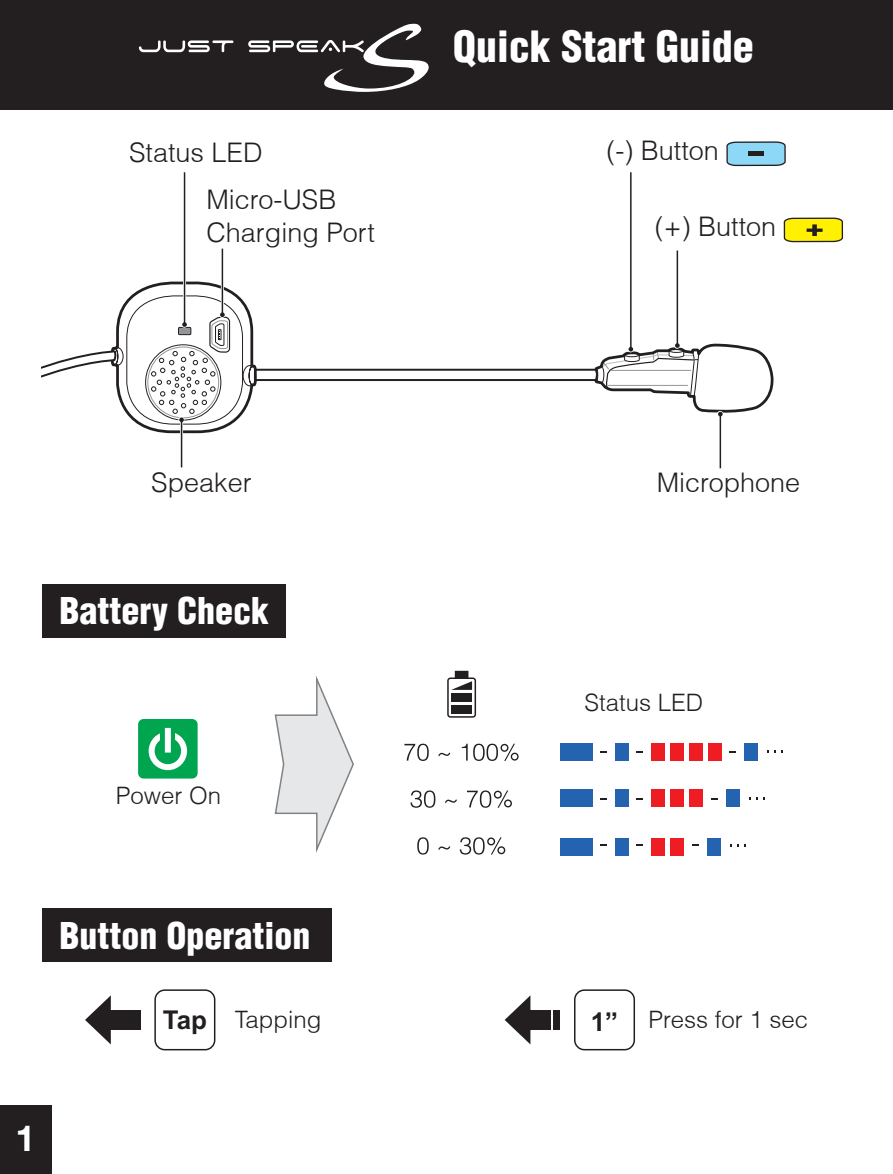
<style>
.page{position:relative;width:893px;height:1174px;background:#fff}
.page>*{position:absolute;margin:0;border:0;box-sizing:border-box;transform-origin:0 0}
.t1{font:900 condensed 42px "Helvetica";color:#fff}
.t2{font:900 condensed 36px "Helvetica";color:#fff}
.t3{font:700 36px "Helvetica Neue";color:#fff}
.t4{font:300 27px/32.4px "Helvetica";color:#231f20}
.t5{font:300 24px "Helvetica";color:#231f20}
.s1{font-family:"Arial";font-weight:700;font-size:25.8px}
</style>
<div class="page">
<div style="left:0;top:0;width:893px;height:109px;background:#231f20"></div>
<div style="left:43px;top:583px;width:243px;height:54px;background:#231f20"></div>
<svg style="left:404px;top:743px;width:25px;height:18px"></svg>
<svg style="left:438px;top:752px;width:12px;height:4px"></svg>
<svg style="left:462px;top:743px;width:57px;height:18px"></svg>
<svg style="left:410px;top:790px;width:25px;height:17px"></svg>
<svg style="left:445px;top:799px;width:12px;height:4px"></svg>
<svg style="left:467px;top:790px;width:45px;height:17px"></svg>
<svg style="left:417px;top:837px;width:12px;height:17px"></svg>
<svg style="left:438px;top:846px;width:12px;height:4px"></svg>
<svg style="left:460px;top:837px;width:45px;height:17px"></svg>
<svg style="left:274px;top:676px;width:80px;height:175px"></svg>
<div style="left:138px;top:719px;width:60px;height:59px;background:#00a54f;border-radius:6px"></div>
<div style="left:149px;top:731px;width:38px;height:39px;border:6px solid #fff;border-radius:50%"></div>
<div style="left:447px;top:677px;width:29px;height:40px;border:2px solid #231f20;border-radius:3px"></div>
<div style="left:455px;top:671px;width:13px;height:8px;background:#231f20"></div>
<div style="left:451px;top:705px;width:21px;height:8px;background:#231f20"></div>
<div style="left:451px;top:693px;width:21px;height:9px;background:#231f20"></div>
<svg style="left:451px;top:681px;width:21px;height:9px"></svg>
<div style="left:160px;top:723px;width:15px;height:28px;background:#00a54f"></div>
<div style="left:165px;top:728px;width:6px;height:24px;background:#fff"></div>
<svg style="left:601px;top:844px;width:6px;height:2px"></svg>
<svg style="left:637px;top:844px;width:6px;height:2px"></svg>
<svg style="left:693px;top:844px;width:6px;height:2px"></svg>
<svg style="left:730px;top:844px;width:16px;height:2px"></svg>
<div style="left:651px;top:838px;width:13px;height:17px;background:#ee1d23"></div>
<div style="left:615px;top:838px;width:13px;height:17px;background:#2363af"></div>
<div style="left:560px;top:838px;width:32px;height:17px;background:#2363af"></div>
<div style="left:670px;top:838px;width:13px;height:17px;background:#ee1d23"></div>
<div style="left:707px;top:838px;width:13px;height:17px;background:#2363af"></div>
<div style="left:651px;top:789px;width:13px;height:17px;background:#ee1d23"></div>
<div style="left:670px;top:789px;width:13px;height:17px;background:#ee1d23"></div>
<div style="left:689px;top:789px;width:13px;height:17px;background:#ee1d23"></div>
<div style="left:615px;top:789px;width:13px;height:17px;background:#2363af"></div>
<div style="left:560px;top:789px;width:32px;height:17px;background:#2363af"></div>
<div style="left:726px;top:789px;width:14px;height:17px;background:#2363af"></div>
<div style="left:651px;top:744px;width:13px;height:17px;background:#ee1d23"></div>
<div style="left:615px;top:744px;width:13px;height:17px;background:#2363af"></div>
<div style="left:560px;top:744px;width:32px;height:17px;background:#2363af"></div>
<div style="left:670px;top:744px;width:13px;height:17px;background:#ee1d23"></div>
<div style="left:689px;top:744px;width:13px;height:17px;background:#ee1d23"></div>
<div style="left:708px;top:744px;width:14px;height:17px;background:#ee1d23"></div>
<div style="left:744px;top:744px;width:13px;height:17px;background:#2363af"></div>
<div style="left:43px;top:908px;width:289px;height:54px;background:#231f20"></div>
<div style="left:154px;top:989px;width:61px;height:61px;border:2px solid #231f20;border-radius:10px"></div>
<div style="left:104px;top:1010px;width:36px;height:19px;background:#231f20"></div>
<svg style="left:85px;top:995px;width:26px;height:49px"></svg>
<div style="left:574px;top:989px;width:61px;height:61px;border:2px solid #231f20;border-radius:10px"></div>
<div style="left:523px;top:1010px;width:27px;height:19px;background:#231f20"></div>
<div style="left:553px;top:1010px;width:7px;height:19px;background:#231f20"></div>
<svg style="left:505px;top:996px;width:25px;height:48px"></svg>
<svg style="left:726px;top:141px;width:60px;height:25px"></svg>
<div style="left:749px;top:151px;width:15px;height:5px;background:#231f20"></div>
<svg style="left:784px;top:217px;width:59px;height:25px"></svg>
<hr style="left:181px;top:420px;width:1px;height:47px;background:#231f20">
<hr style="left:720px;top:414px;width:1px;height:54px;background:#231f20">
<hr style="left:184px;top:172px;width:1px;height:152px;background:#231f20">
<hr style="left:630px;top:172px;width:2px;height:177px;background:#231f20">
<hr style="left:222px;top:249px;width:1px;height:65px;background:#231f20">
<hr style="left:677px;top:250px;width:1px;height:95px;background:#231f20">
<svg style="left:42px;top:281px;width:731px;height:152px"></svg>
<div style="left:0;top:1106px;width:51px;height:68px;background:#231f20"></div>
<svg style="left:139px;top:40px;width:94px;height:12px"></svg>
<svg style="left:248px;top:24px;width:181px;height:68px"></svg>
<p class="t4" style="left:129px;top:136px;width:135px">Status LED</p>
<p class="t4" style="left:206px;top:183px;width:170px">Micro-USB<br>Charging Port</p>
<h1 class="t1" style="left:453px;top:20px;width:303px">Quick Start Guide</h1>
<p class="t4" style="left:606px;top:134px;width:114px">(-) Button</p>
<p class="t4" style="left:655px;top:210px;width:123px">(+) Button</p>
<p class="t4" style="left:151px;top:465px;width:102px">Speaker</p>
<p class="t4" style="left:657px;top:465px;width:145px">Microphone</p>
<h2 class="t2" style="left:60px;top:588px;width:211px">Battery Check</h2>
<p class="t5" style="left:116px;top:780px;width:107px">Power On</p>
<p class="t5" style="left:584px;top:687px;width:120px">Status LED</p>
<h2 class="t2" style="left:60px;top:913px;width:252px">Button Operation</h2>
<p class="t5" style="left:163px;top:1004px;width:160px"><span class="s1">Tap</span> Tapping</p>
<p class="t5" style="left:591px;top:1004px;width:219px"><span class="s1">1”</span> Press for 1 sec</p>
<h2 class="t3" style="left:16px;top:1115px;width:22px">1</h2>
</div>
